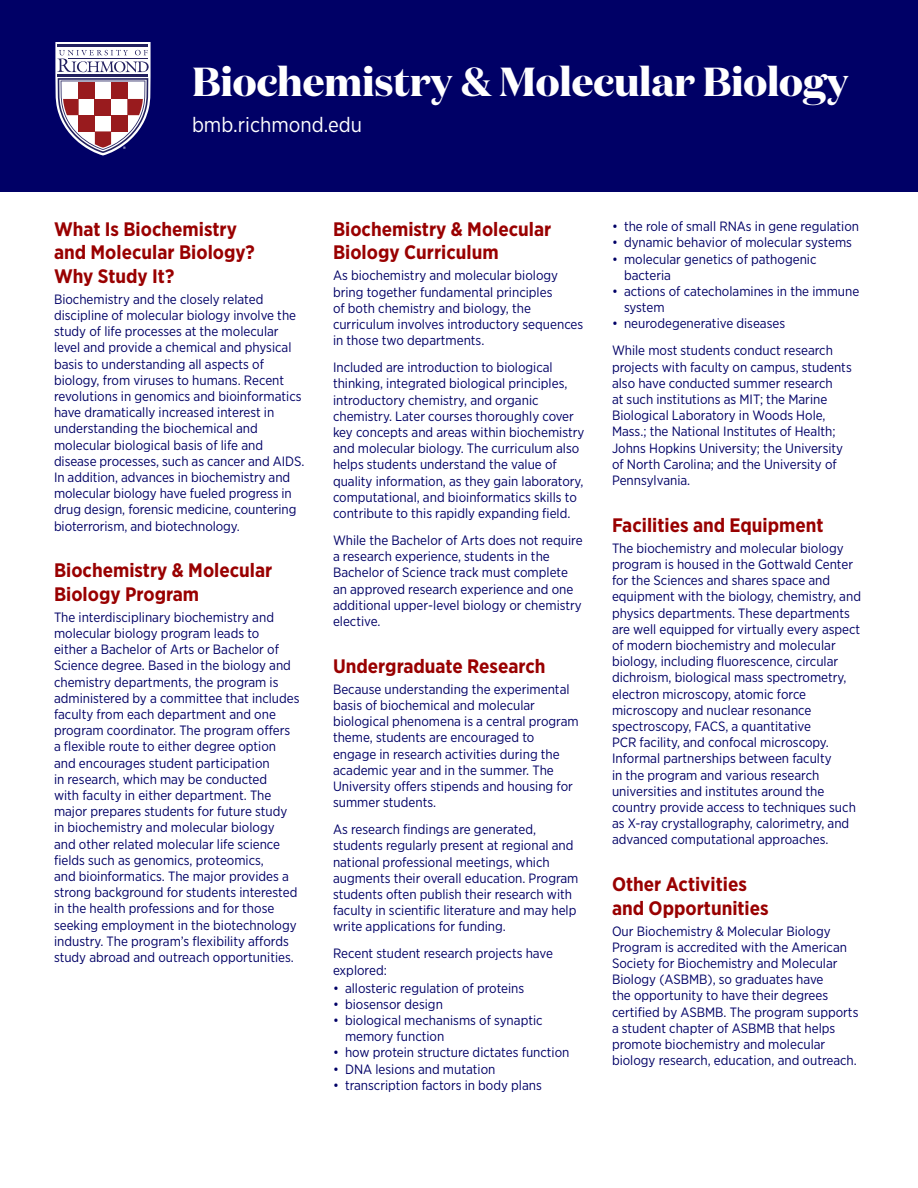
<style>
.page{position:relative;width:918px;height:1188px;background:#fff}
.page>*{position:absolute;margin:0;border:0;box-sizing:border-box;transform-origin:0 0}
.t1{font:700 40.5px "Domaine Display";letter-spacing:-.005em;color:#fff}
.t2{font:21px "Gotham Narrow";color:#fff}
.t3{font:700 19.5px/23.4px "Gotham Narrow";color:#900}
.t4{font:13.5px/16.2px "Gotham Narrow";color:#006}
</style>
<div class="page">
<div style="left:0;top:0;width:918px;height:192px;background:#006"></div>
<svg style="left:55px;top:42px;width:96px;height:114px"></svg>
<h1 class="t1" style="left:192px;top:55px;width:658px">Biochemistry &amp; Molecular Biology</h1>
<h2 class="t2" style="left:192px;top:111px;width:172px">bmb.richmond.edu</h2>
<h3 class="t3" style="left:54px;top:217px;width:202px">What Is Biochemistry and Molecular Biology?<br>Why Study It?</h3>
<p class="t4" style="left:54px;top:291px;width:252px">Biochemistry and the closely related discipline of molecular biology involve the study of life processes at the molecular level and provide a chemical and physical basis to understanding all aspects of biology, from viruses to humans. Recent revolutions in genomics and bioinformatics have dramatically increased interest in understanding the biochemical and molecular biological basis of life and disease processes, such as cancer and AIDS.<br>In addition, advances in biochemistry and molecular biology have fueled progress in drug design, forensic medicine, countering bioterrorism, and biotechnology.</p>
<h3 class="t3" style="left:54px;top:559px;width:220px">Biochemistry &amp; Molecular<br>Biology Program</h3>
<p class="t4" style="left:54px;top:609px;width:247px">The interdisciplinary biochemistry and molecular biology program leads to<br>either a Bachelor of Arts or Bachelor of Science degree. Based in the biology and chemistry departments, the program is administered by a committee that includes faculty from each department and one program coordinator. The program offers a flexible route to either degree option and encourages student participation<br>in research, which may be conducted<br>with faculty in either department. The major prepares students for future study in biochemistry and molecular biology and other related molecular life science fields such as genomics, proteomics,<br>and bioinformatics. The major provides a strong background for students interested in the health professions and for those seeking employment in the biotechnology industry. The program’s flexibility affords study abroad and outreach opportunities.</p>
<h3 class="t3" style="left:333px;top:217px;width:220px">Biochemistry &amp; Molecular<br>Biology Curriculum</h3>
<p class="t4" style="left:333px;top:267px;width:252px">As biochemistry and molecular biology bring together fundamental principles<br>of both chemistry and biology, the curriculum involves introductory sequences in those two departments.</p>
<p class="t4" style="left:333px;top:359px;width:253px">Included are introduction to biological thinking, integrated biological principles, introductory chemistry, and organic chemistry. Later courses thoroughly cover key concepts and areas within biochemistry and molecular biology. The curriculum also helps students understand the value of quality information, as they gain laboratory, computational, and bioinformatics skills to contribute to this rapidly expanding field.</p>
<p class="t4" style="left:333px;top:532px;width:251px">While the Bachelor of Arts does not require a research experience, students in the Bachelor of Science track must complete an approved research experience and one additional upper-level biology or chemistry elective.</p>
<h3 class="t3" style="left:333px;top:654px;width:214px">Undergraduate Research</h3>
<p class="t4" style="left:333px;top:681px;width:247px">Because understanding the experimental basis of biochemical and molecular biological phenomena is a central program theme, students are encouraged to engage in research activities during the academic year and in the summer. The University offers stipends and housing for summer students.</p>
<p class="t4" style="left:333px;top:821px;width:247px">As research findings are generated, students regularly present at regional and national professional meetings, which augments their overall education. Program students often publish their research with faculty in scientific literature and may help write applications for funding.</p>
<p class="t4" style="left:333px;top:945px;width:221px">Recent student research projects have explored:</p>
<p class="t4" style="left:333px;top:980px;width:193px">• allosteric regulation of proteins</p>
<p class="t4" style="left:333px;top:996px;width:111px">• biosensor design</p>
<p class="t4" style="left:345px;top:1012px;width:199px;text-indent:-12px">• biological mechanisms of synaptic memory function</p>
<p class="t4" style="left:333px;top:1044px;width:238px">• how protein structure dictates function</p>
<p class="t4" style="left:333px;top:1061px;width:164px">• DNA lesions and mutation</p>
<p class="t4" style="left:333px;top:1077px;width:210px">• transcription factors in body plans</p>
<p class="t4" style="left:612px;top:218px;width:249px">• the role of small RNAs in gene regulation</p>
<p class="t4" style="left:612px;top:234px;width:241px">• dynamic behavior of molecular systems</p>
<p class="t4" style="left:624px;top:251px;width:194px;text-indent:-12px">• molecular genetics of pathogenic bacteria</p>
<p class="t4" style="left:624px;top:283px;width:237px;text-indent:-12px">• actions of catecholamines in the immune system</p>
<p class="t4" style="left:612px;top:310px;width:222px;line-height:27px">• neurodegenerative diseases<br>While most students conduct research</p>
<p class="t4" style="left:612px;top:359px;width:241px">projects with faculty on campus, students also have conducted summer research<br>at such institutions as MIT; the Marine Biological Laboratory in Woods Hole, Mass.; the National Institutes of Health; Johns Hopkins University; the University of North Carolina; and the University of Pennsylvania.</p>
<h3 class="t3" style="left:612px;top:513px;width:213px">Facilities and Equipment</h3>
<p class="t4" style="left:612px;top:540px;width:251px">The biochemistry and molecular biology program is housed in the Gottwald Center for the Sciences and shares space and equipment with the biology, chemistry, and physics departments. These departments are well equipped for virtually every aspect of modern biochemistry and molecular biology, including fluorescence, circular dichroism, biological mass spectrometry, electron microscopy, atomic force microscopy and nuclear resonance spectroscopy, FACS, a quantitative<br>PCR facility, and confocal microscopy.<br>Informal partnerships between faculty<br>in the program and various research universities and institutes around the country provide access to techniques such as X-ray crystallography, calorimetry, and advanced computational approaches.</p>
<h3 class="t3" style="left:612px;top:873px;width:158px">Other Activities and Opportunities</h3>
<p class="t4" style="left:612px;top:923px;width:248px">Our Biochemistry &amp; Molecular Biology Program is accredited with the American Society for Biochemistry and Molecular Biology (ASBMB), so graduates have<br>the opportunity to have their degrees certified by ASBMB. The program supports a student chapter of ASBMB that helps promote biochemistry and molecular biology research, education, and outreach.</p>
</div>
